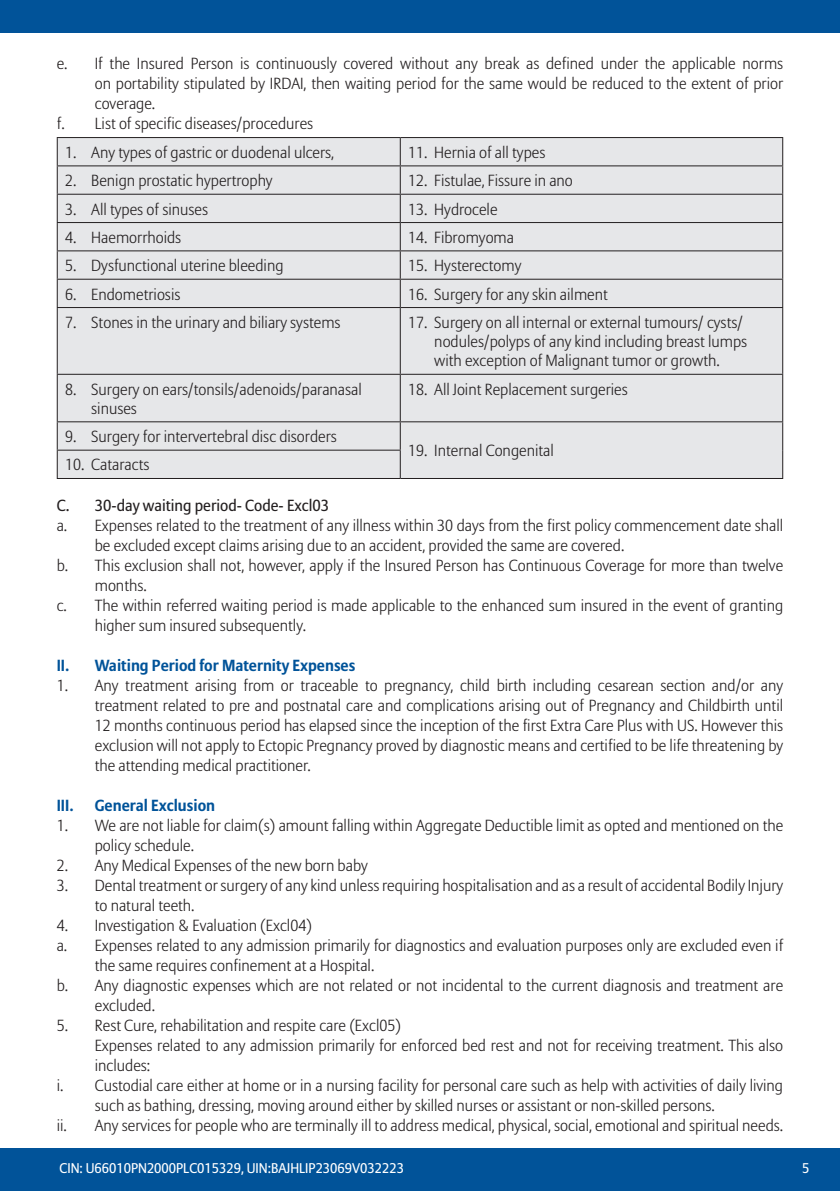
<style>
.page{position:relative;width:840px;height:1191px;background:#fff}
.page>*{position:absolute;margin:0;border:0;box-sizing:border-box;transform-origin:0 0}
.t1{font:300 16px/20px "Allianz Sans";color:#231f20}
.t2{font:700 16px "Allianz Sans";color:#015399}
.t3{font:16px "Allianz Sans";color:#231f20}
.t4{font:14px "Allianz Sans";color:#fff}
</style>
<div class="page">
<div style="left:0;top:0;width:839px;height:33px;background:#015399"></div>
<div style="left:0;top:1148px;width:839px;height:43px;background:#015399"></div>
<div style="left:58px;top:138px;width:723px;height:340px;background:#e6e7e9"></div>
<hr style="left:57px;top:137px;width:343px;height:1px;background:#231f20">
<hr style="left:400px;top:137px;width:382px;height:1px;background:#231f20">
<hr style="left:57px;top:165px;width:343px;height:1px;background:#231f20">
<hr style="left:400px;top:165px;width:382px;height:1px;background:#231f20">
<hr style="left:57px;top:194px;width:343px;height:1px;background:#231f20">
<hr style="left:400px;top:194px;width:382px;height:1px;background:#231f20">
<hr style="left:57px;top:222px;width:343px;height:1px;background:#231f20">
<hr style="left:400px;top:222px;width:382px;height:1px;background:#231f20">
<hr style="left:57px;top:250px;width:343px;height:1px;background:#231f20">
<hr style="left:400px;top:250px;width:382px;height:1px;background:#231f20">
<hr style="left:57px;top:279px;width:343px;height:1px;background:#231f20">
<svg style="left:57px;top:138px;width:1px;height:169px"></svg>
<hr style="left:400px;top:279px;width:382px;height:1px;background:#231f20">
<svg style="left:399px;top:138px;width:1px;height:169px"></svg>
<svg style="left:781px;top:138px;width:1px;height:169px"></svg>
<hr style="left:57px;top:307px;width:343px;height:1px;background:#231f20">
<hr style="left:57px;top:308px;width:1px;height:66px;background:#231f20">
<hr style="left:400px;top:307px;width:382px;height:1px;background:#231f20">
<hr style="left:399px;top:308px;width:1px;height:66px;background:#231f20">
<hr style="left:781px;top:308px;width:1px;height:66px;background:#231f20">
<hr style="left:57px;top:374px;width:343px;height:1px;background:#231f20">
<hr style="left:57px;top:375px;width:1px;height:46px;background:#231f20">
<hr style="left:400px;top:374px;width:382px;height:1px;background:#231f20">
<hr style="left:399px;top:375px;width:1px;height:46px;background:#231f20">
<hr style="left:781px;top:375px;width:1px;height:46px;background:#231f20">
<hr style="left:57px;top:421px;width:343px;height:1px;background:#231f20">
<hr style="left:400px;top:421px;width:382px;height:1px;background:#231f20">
<hr style="left:57px;top:449px;width:343px;height:1px;background:#231f20">
<svg style="left:57px;top:422px;width:1px;height:56px"></svg>
<svg style="left:399px;top:422px;width:1px;height:56px"></svg>
<svg style="left:781px;top:422px;width:1px;height:56px"></svg>
<hr style="left:57px;top:478px;width:343px;height:1px;background:#231f20">
<hr style="left:400px;top:478px;width:382px;height:1px;background:#231f20">
<p class="t1" style="left:95px;top:53px;width:689px;text-align:justify;text-indent:-38px">e. If the Insured Person is continuously covered without any break as defined under the applicable norms on portability stipulated by IRDAI, then waiting period for the same would be reduced to the extent of prior coverage.</p>
<p class="t1" style="left:57px;top:113px;width:258px">f. List of specific diseases/procedures</p>
<p class="t1" style="left:65px;top:142px;width:270px">1. Any types of gastric or duodenal ulcers,</p>
<p class="t1" style="left:408px;top:142px;width:138px">11. Hernia of all types</p>
<p class="t1" style="left:65px;top:170px;width:209px">2. Benign prostatic hypertrophy</p>
<p class="t1" style="left:408px;top:170px;width:166px">12. Fistulae, Fissure in ano</p>
<p class="t1" style="left:65px;top:199px;width:144px">3. All types of sinuses</p>
<p class="t1" style="left:408px;top:199px;width:91px">13. Hydrocele</p>
<p class="t1" style="left:65px;top:227px;width:117px">4. Haemorrhoids</p>
<p class="t1" style="left:408px;top:227px;width:107px">14. Fibromyoma</p>
<p class="t1" style="left:65px;top:255px;width:220px">5. Dysfunctional uterine bleeding</p>
<p class="t1" style="left:408px;top:255px;width:115px">15. Hysterectomy</p>
<p class="t1" style="left:65px;top:284px;width:117px">6. Endometriosis</p>
<p class="t1" style="left:408px;top:284px;width:201px">16. Surgery for any skin ailment</p>
<p class="t1" style="left:65px;top:312px;width:277px">7. Stones in the urinary and biliary systems</p>
<p class="t1" style="left:434px;top:312px;width:314px;line-height:19.2px;text-indent:-26px">17. Surgery on all internal or external tumours/ cysts/ nodules/polyps of any kind including breast lumps with exception of Malignant tumor or growth.</p>
<p class="t1" style="left:91px;top:379px;width:272px;line-height:19.2px;text-indent:-26px">8. Surgery on ears/tonsils/adenoids/paranasal sinuses</p>
<p class="t1" style="left:408px;top:379px;width:221px">18. All Joint Replacement surgeries</p>
<p class="t1" style="left:65px;top:426px;width:273px">9. Surgery for intervertebral disc disorders</p>
<p class="t1" style="left:408px;top:440px;width:147px">19. Internal Congenital</p>
<p class="t1" style="left:65px;top:455px;width:86px">10. Cataracts</p>
<p class="t3" style="left:57px;top:496px;width:274px">C. 30-day waiting period- Code- Excl03</p>
<p class="t1" style="left:95px;top:515px;width:689px;text-indent:-38px">a. Expenses related to the treatment of any illness within 30 days from the first policy commencement date shall be excluded except claims arising due to an accident, provided the same are covered.</p>
<p class="t1" style="left:95px;top:555px;width:689px;text-indent:-38px">b. This exclusion shall not, however, apply if the Insured Person has Continuous Coverage for more than twelve months.</p>
<p class="t1" style="left:95px;top:595px;width:689px;text-indent:-38px">c. The within referred waiting period is made applicable to the enhanced sum insured in the event of granting higher sum insured subsequently.</p>
<p class="t2" style="left:57px;top:655px;width:300px">II. Waiting Period for Maternity Expenses</p>
<p class="t1" style="left:95px;top:675px;width:689px;text-align:justify;text-indent:-38px">1. Any treatment arising from or traceable to pregnancy, child birth including cesarean section and/or any treatment related to pre and postnatal care and complications arising out of Pregnancy and Childbirth until 12 months continuous period has elapsed since the inception of the first Extra Care Plus with US. However this exclusion will not apply to Ectopic Pregnancy proved by diagnostic means and certified to be life threatening by the attending medical practitioner.</p>
<p class="t2" style="left:57px;top:795px;width:18px">III.</p>
<p class="t2" style="left:95px;top:795px;width:122px">General Exclusion</p>
<p class="t1" style="left:95px;top:815px;width:689px;text-indent:-38px">1. We are not liable for claim(s) amount falling within Aggregate Deductible limit as opted and mentioned on the policy schedule.</p>
<p class="t1" style="left:57px;top:855px;width:312px">2. Any Medical Expenses of the new born baby</p>
<p class="t1" style="left:95px;top:875px;width:689px;text-indent:-38px">3. Dental treatment or surgery of any kind unless requiring hospitalisation and as a result of accidental Bodily Injury to natural teeth.</p>
<p class="t1" style="left:57px;top:915px;width:256px">4. Investigation &amp; Evaluation (Excl04)</p>
<p class="t1" style="left:95px;top:935px;width:689px;text-indent:-38px">a. Expenses related to any admission primarily for diagnostics and evaluation purposes only are excluded even if the same requires confinement at a Hospital.</p>
<p class="t1" style="left:95px;top:975px;width:689px;text-indent:-38px">b. Any diagnostic expenses which are not related or not incidental to the current diagnosis and treatment are excluded.</p>
<p class="t1" style="left:57px;top:1015px;width:345px">5. Rest Cure, rehabilitation and respite care (Excl05)</p>
<p class="t1" style="left:95px;top:1035px;width:689px">Expenses related to any admission primarily for enforced bed rest and not for receiving treatment. This also includes:</p>
<p class="t1" style="left:95px;top:1075px;width:689px;text-indent:-38px">i. Custodial care either at home or in a nursing facility for personal care such as help with activities of daily living such as bathing, dressing, moving around either by skilled nurses or assistant or non-skilled persons.</p>
<p class="t1" style="left:57px;top:1115px;width:727px">ii. Any services for people who are terminally ill to address medical, physical, social, emotional and spiritual needs.</p>
<p class="t4" style="left:59px;top:1159px;width:346px">CIN: U66010PN2000PLC015329, UIN:BAJHLIP23069V032223</p>
<p class="t4" style="left:801px;top:1159px;width:9px">5</p>
</div>
